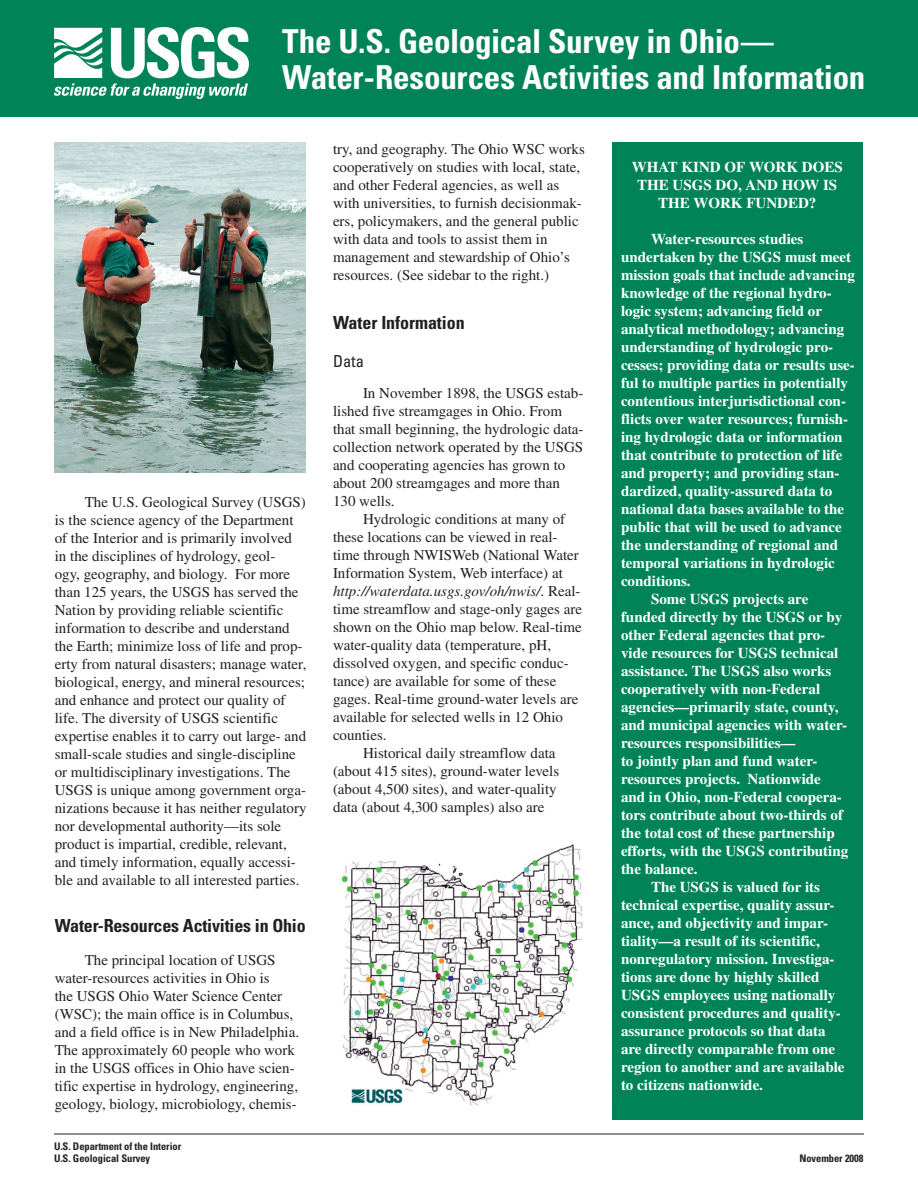
<style>
.page{position:relative;width:918px;height:1188px;background:#fff}
.page>*{position:absolute;margin:0;border:0;box-sizing:border-box;transform-origin:0 0}
.t1{font:700 condensed 33px/36px "Univers";letter-spacing:-.005em;color:#fff}
.heading_2{font:700 condensed 18px "Univers";letter-spacing:-.01em;color:#231f20}
.heading_3{font:condensed 16.5px "Univers";color:#231f20}
.Body_Text{font:15px/18px "Times";color:#231f20}
.t2{font:700 15px/18px "Times";color:#fff;text-align:center}
.DBID{font:700 condensed 10.5px "Univers";letter-spacing:-.005em;color:#231f20}
.s1{font-style:italic}
</style>
<div class="page">
<hr style="left:54px;top:1134px;width:810px;height:1px;background:#231f20">
<div style="left:0;top:0;width:918px;height:117px;background:#008457"></div>
<svg style="left:54px;top:27px;width:195px;height:72px"></svg>
<div style="left:612px;top:142px;width:250px;height:978px;background:#008457"></div>
<img style="left:54px;top:142px;width:252px;height:330px">
<img style="left:339px;top:844px;width:246px;height:262px">
<p class="t1" style="left:282px;top:23px;width:585px">The U.S. Geological Survey in Ohio—<br>Water-Resources Activities and Information</p>
<p class="Body_Text" style="left:55px;top:493px;width:253px;text-indent:30px">The U.S. Geological Survey (USGS) is the science agency of the Department of the Interior and is primarily involved in the disciplines of hydrology, geol-<br>ogy, geography, and biology. For more than 125 years, the USGS has served the Nation by providing reliable scientific information to describe and understand the Earth; minimize loss of life and prop&shy;erty from natural disasters; manage water, biological, energy, and mineral resources; and enhance and protect our quality of life. The diversity of USGS scientific expertise enables it to carry out large- and small-scale studies and single-discipline or multidisciplinary investigations. The USGS is unique among government orga&shy;nizations because it has neither regulatory nor developmental authority—its sole product is impartial, credible, relevant, and timely information, equally accessi&shy;ble and available to all interested parties.</p>
<p class="heading_2" style="left:55px;top:914px;width:253px">Water-Resources Activities in Ohio</p>
<p class="Body_Text" style="left:55px;top:950px;width:246px;text-indent:30px">The principal location of USGS water-resources activities in Ohio is<br>the USGS Ohio Water Science Center (WSC); the main office is in Columbus, and a field office is in New Philadelphia.<br>The approximately 60 people who work in the USGS offices in Ohio have scien&shy;tific expertise in hydrology, engineering, geology, biology, microbiology, chemis-</p>
<p class="Body_Text" style="left:333px;top:140px;width:253px">try, and geography. The Ohio WSC works cooperatively on studies with local, state, and other Federal agencies, as well as with universities, to furnish decisionmak&shy;ers, policymakers, and the general public with data and tools to assist them in management and stewardship of Ohio’s resources. (See sidebar to the right.)</p>
<p class="heading_2" style="left:333px;top:312px;width:133px">Water Information</p>
<p class="heading_3" style="left:333px;top:351px;width:33px">Data</p>
<p class="Body_Text" style="left:333px;top:384px;width:252px;text-indent:30px">In November 1898, the USGS estab&shy;lished five streamgages in Ohio. From that small beginning, the hydrologic data&shy;collection network operated by the USGS and cooperating agencies has grown to about 200 streamgages and more than 130 wells.</p>
<p class="Body_Text" style="left:333px;top:510px;width:251px;text-indent:30px">Hydrologic conditions at many of these locations can be viewed in real&shy;time through NWISWeb (National Water Information System, Web interface) at <span class="s1">http://waterdata.usgs.gov/oh/nwis/</span>. Real&shy;time streamflow and stage-only gages are shown on the Ohio map below. Real-time water-quality data (temperature, pH, dissolved oxygen, and specific conduc&shy;tance) are available for some of these gages. Real-time ground-water levels are available for selected wells in 12 Ohio counties.</p>
<p class="Body_Text" style="left:333px;top:744px;width:228px;text-indent:30px">Historical daily streamflow data (about 415 sites), ground-water levels (about 4,500 sites), and water-quality data (about 4,300 samples) also are</p>
<p class="t2" style="left:632px;top:158px;width:212px">WHAT KIND OF WORK DOES<br>THE USGS DO, AND HOW IS<br>THE WORK FUNDED?</p>
<p class="t2" style="left:651px;top:230px;width:154px">Water-resources studies</p>
<p class="t2" style="left:621px;top:248px;width:232px">undertaken by the USGS must meet</p>
<p class="t2" style="left:621px;top:266px;width:235px">mission goals that include advancing</p>
<p class="t2" style="left:621px;top:284px;width:212px">knowledge of the regional hydro-</p>
<p class="t2" style="left:621px;top:302px;width:203px">logic system; advancing field or</p>
<p class="t2" style="left:621px;top:320px;width:225px">analytical methodology; advancing</p>
<p class="t2" style="left:621px;top:338px;width:214px">understanding of hydrologic pro-</p>
<p class="t2" style="left:621px;top:356px;width:235px">cesses; providing data or results use-</p>
<p class="t2" style="left:621px;top:374px;width:229px">ful to multiple parties in potentially</p>
<p class="t2" style="left:621px;top:392px;width:226px">contentious interjurisdictional con-</p>
<p class="t2" style="left:621px;top:410px;width:229px">flicts over water resources; furnish-</p>
<p class="t2" style="left:621px;top:428px;width:223px">ing hydrologic data or information</p>
<p class="t2" style="left:621px;top:446px;width:223px">that contribute to protection of life</p>
<p class="t2" style="left:621px;top:464px;width:220px">and property; and providing stan-</p>
<p class="t2" style="left:621px;top:482px;width:213px">dardized, quality-assured data to</p>
<p class="t2" style="left:621px;top:500px;width:225px">national data bases available to the</p>
<p class="t2" style="left:621px;top:518px;width:222px">public that will be used to advance</p>
<p class="t2" style="left:621px;top:536px;width:219px">the understanding of regional and</p>
<p class="t2" style="left:621px;top:554px;width:215px">temporal variations in hydrologic</p>
<p class="t2" style="left:621px;top:572px;width:71px">conditions.</p>
<p class="t2" style="left:651px;top:590px;width:159px">Some USGS projects are</p>
<p class="t2" style="left:621px;top:608px;width:223px">funded directly by the USGS or by</p>
<p class="t2" style="left:621px;top:626px;width:206px">other Federal agencies that pro-</p>
<p class="t2" style="left:621px;top:644px;width:219px">vide resources for USGS technical</p>
<p class="t2" style="left:621px;top:662px;width:212px">assistance. The USGS also works</p>
<p class="t2" style="left:621px;top:680px;width:201px">cooperatively with non-Federal</p>
<p class="t2" style="left:621px;top:698px;width:219px">agencies—primarily state, county,</p>
<p class="t2" style="left:621px;top:716px;width:228px">and municipal agencies with water-</p>
<p class="t2" style="left:621px;top:734px;width:176px">resources responsibilities—</p>
<p class="t2" style="left:621px;top:752px;width:198px">to jointly plan and fund water-</p>
<p class="t2" style="left:621px;top:770px;width:201px">resources projects. Nationwide</p>
<p class="t2" style="left:621px;top:788px;width:222px">and in Ohio, non-Federal coopera-</p>
<p class="t2" style="left:621px;top:806px;width:224px">tors contribute about two-thirds of</p>
<p class="t2" style="left:621px;top:824px;width:215px">the total cost of these partnership</p>
<p class="t2" style="left:621px;top:842px;width:229px">efforts, with the USGS contributing</p>
<p class="t2" style="left:621px;top:860px;width:78px">the balance.</p>
<p class="t2" style="left:651px;top:878px;width:171px">The USGS is valued for its</p>
<p class="t2" style="left:621px;top:896px;width:215px">technical expertise, quality assur-</p>
<p class="t2" style="left:621px;top:914px;width:209px">ance, and objectivity and impar-</p>
<p class="t2" style="left:621px;top:932px;width:200px">tiality—a result of its scientific,</p>
<p class="t2" style="left:621px;top:950px;width:215px">nonregulatory mission. Investiga-</p>
<p class="t2" style="left:621px;top:968px;width:200px">tions are done by highly skilled</p>
<p class="t2" style="left:621px;top:986px;width:216px">USGS employees using nationally</p>
<p class="t2" style="left:621px;top:1004px;width:221px">consistent procedures and quality-</p>
<p class="t2" style="left:621px;top:1022px;width:206px">assurance protocols so that data</p>
<p class="t2" style="left:621px;top:1040px;width:216px">are directly comparable from one</p>
<p class="t2" style="left:621px;top:1058px;width:225px">region to another and are available</p>
<p class="t2" style="left:621px;top:1076px;width:144px">to citizens nationwide.</p>
<p class="DBID" style="left:54px;top:1140px;width:129px">U.S. Department of the Interior</p>
<p class="DBID" style="left:54px;top:1152px;width:98px">U.S. Geological Survey</p>
<p class="DBID" style="left:799px;top:1152px;width:66px">November 2008</p>
</div>
